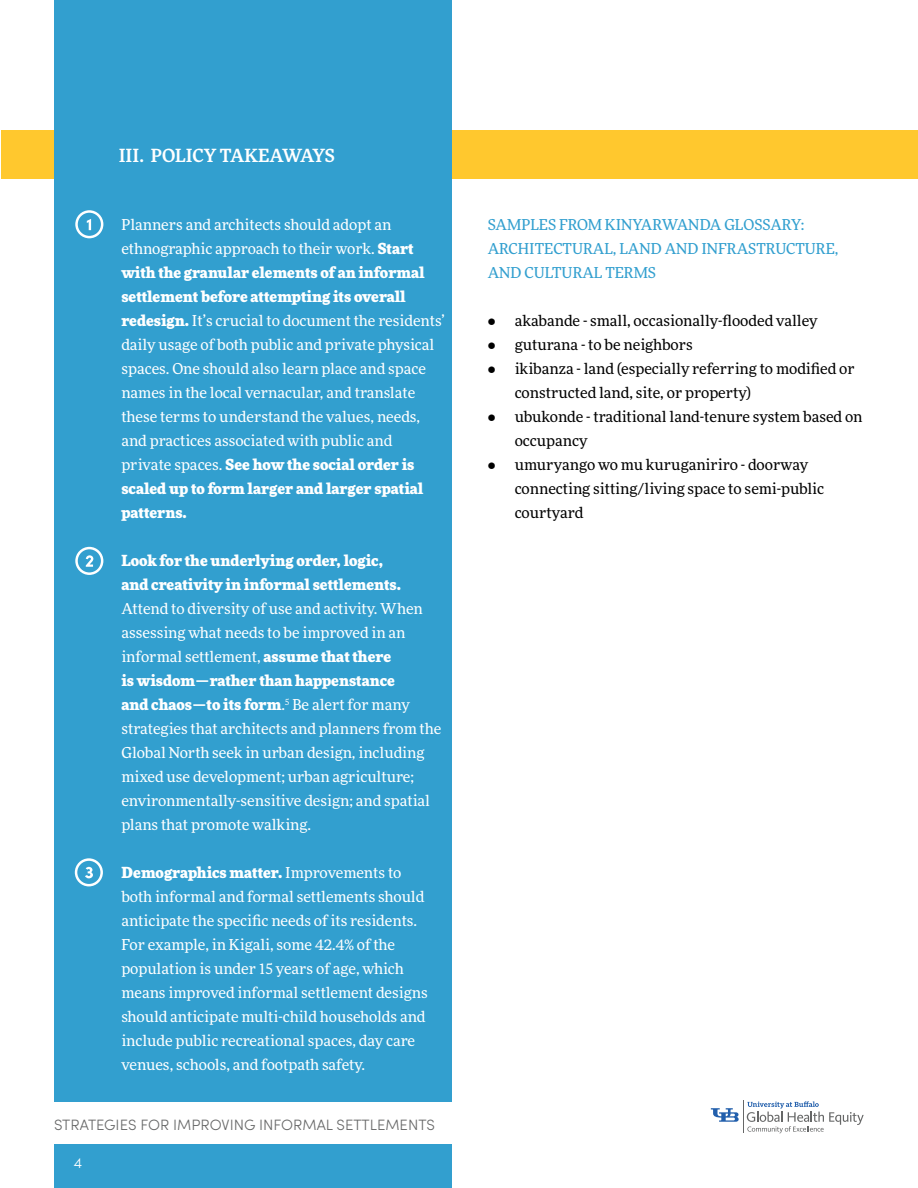
<style>
.page{position:relative;width:918px;height:1188px;background:#fff}
.page>*{position:absolute;margin:0;border:0;box-sizing:border-box;transform-origin:0 0}
.t1{font:500 18px "More Pro";color:#fff}
.t2{font:15px/24px "More Pro";color:#fff}
.t3{font:15px/24px "More Pro";color:#000}
.t4{font:15px/24px "More Pro";color:#329fcf}
.t5{font:300 15px "Sofia Pro";color:#666767}
.t6{font:300 15px "Sofia Pro";color:#fff}
.s1{font-weight:900}
</style>
<div class="page">
<div style="left:2px;top:131px;width:916px;height:48px;background:#ffc82e"></div>
<div style="left:54px;top:0;width:398px;height:1102px;background:#329fcf"></div>
<div style="left:54px;top:1144px;width:398px;height:44px;background:#329fcf"></div>
<svg style="left:75px;top:210px;width:28px;height:28px"></svg>
<svg style="left:75px;top:547px;width:28px;height:28px"></svg>
<svg style="left:75px;top:858px;width:28px;height:28px"></svg>
<svg style="left:747px;top:1101px;width:117px;height:32px"></svg>
<hr style="left:743px;top:1101px;width:1px;height:32px;background:#666767">
<svg style="left:711px;top:1108px;width:28px;height:14px"></svg>
<p class="t1" style="left:119px;top:143px;width:218px">III. POLICY TAKEAWAYS</p>
<p class="t2" style="left:121px;top:212px;width:325px">Planners and architects should adopt an ethnographic approach to their work. <span class="s1">Start with the granular elements of an informal settlement before attempting its overall redesign.</span> It’s crucial to document the residents’ daily usage of both public and private physical spaces. One should also learn place and space names in the local vernacular, and translate these terms to understand the values, needs, and practices associated with public and private spaces. <span class="s1">See how the social order is scaled up to form larger and larger spatial patterns.</span></p>
<p class="t2" style="left:121px;top:548px;width:321px"><span class="s1">Look for the underlying order, logic,<br>and creativity in informal settlements.<br></span>Attend to diversity of use and activity. When assessing what needs to be improved in an informal settlement, <span class="s1">assume that there<br>is wisdom—rather than happenstance<br>and chaos—to its form</span>.<sup>5</sup> Be alert for many strategies that architects and planners from the Global North seek in urban design, including mixed use development; urban agriculture; environmentally-sensitive design; and spatial plans that promote walking.</p>
<p class="t2" style="left:121px;top:860px;width:308px"><span class="s1">Demographics matter.</span> Improvements to both informal and formal settlements should anticipate the specific needs of its residents.<br>For example, in Kigali, some 42.4% of the population is under 15 years of age, which means improved informal settlement designs should anticipate multi-child households and include public recreational spaces, day care venues, schools, and footpath safety.</p>
<p class="t5" style="left:54px;top:1113px;width:382px">STRATEGIES FOR IMPROVING INFORMAL SETTLEMENTS</p>
<p class="t6" style="left:74px;top:1152px;width:10px">4</p>
<p class="t4" style="left:488px;top:212px;width:352px">SAMPLES FROM KINYARWANDA GLOSSARY:<br>ARCHITECTURAL, LAND AND INFRASTRUCTURE,<br>AND CULTURAL TERMS</p>
<p class="t3" style="left:488px;top:308px;width:331px">• akabande - small, occasionally-flooded valley</p>
<p class="t3" style="left:488px;top:332px;width:207px">• guturana - to be neighbors</p>
<p class="t3" style="left:515px;top:356px;width:342px;text-indent:-27px">• ikibanza - land (especially referring to modified or constructed land, site, or property)</p>
<p class="t3" style="left:515px;top:404px;width:349px;text-indent:-27px">• ubukonde - traditional land-tenure system based on occupancy</p>
<p class="t3" style="left:515px;top:452px;width:311px;text-indent:-27px">• umuryango wo mu kuruganiriro - doorway connecting sitting/living space to semi-public courtyard</p>
</div>
